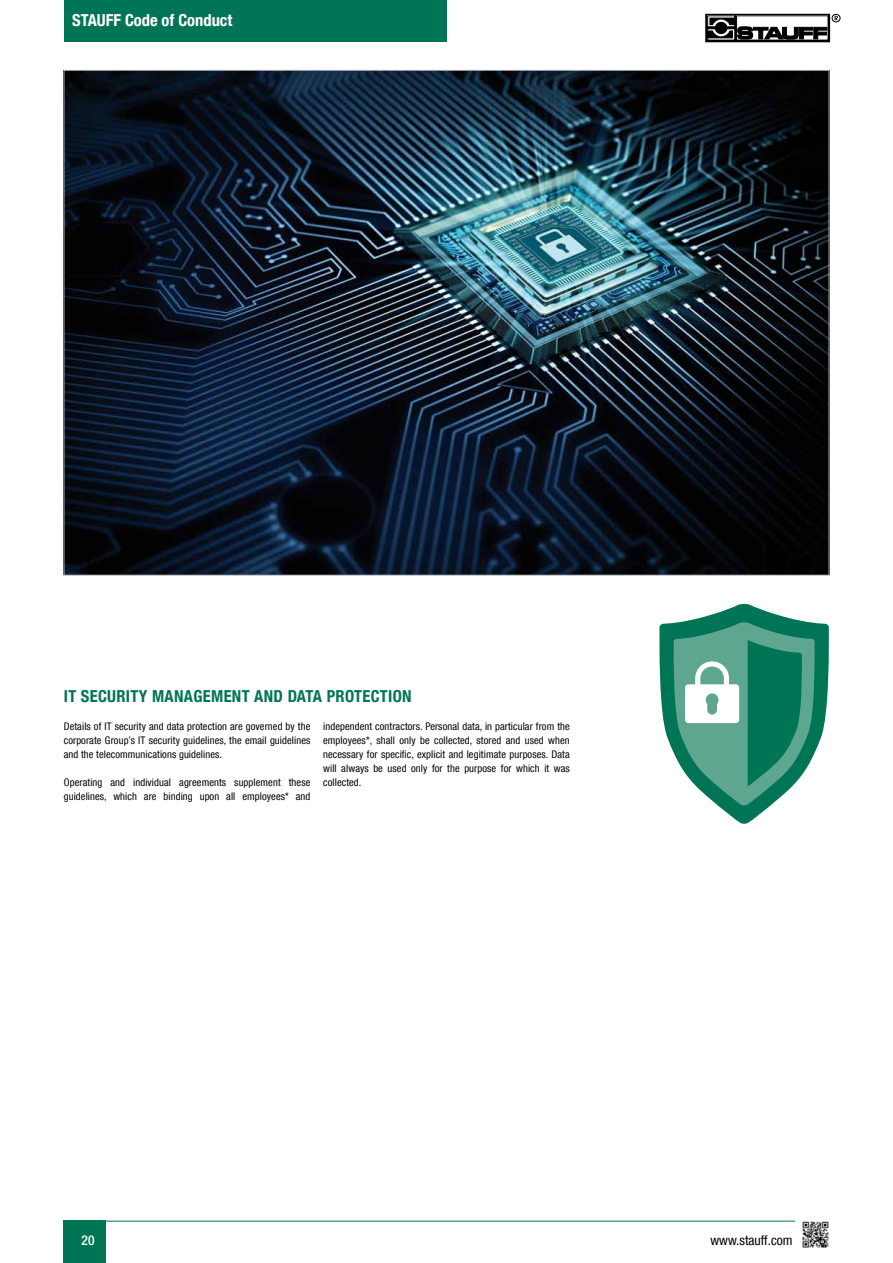
<style>
.page{position:relative;width:893px;height:1263px;background:#fff}
.page>*{position:absolute;margin:0;border:0;box-sizing:border-box;transform-origin:0 0}
.t1{font:700 condensed 16.5px "Helvetica Neue LT Com";letter-spacing:.02em;color:#007556}
.t2{font:700 condensed 16.5px "Helvetica Neue LT Com";color:#fff}
.t3{font:condensed 13.5px "Helvetica Neue LT Com";color:#000}
.t4{font:500 condensed 13.5px "Helvetica Neue LT Com";color:#fff}
.t5{font:condensed 10.5px/14.1px "Helvetica Neue LT Com";letter-spacing:.01em;color:#000;text-align:justify}
</style>
<div class="page">
<div style="left:64px;top:0;width:382px;height:42px;background:#007556"></div>
<div style="left:706px;top:14px;width:124px;height:28px;border:1px solid #000"></div>
<svg style="left:710px;top:25px;width:23px;height:13px"></svg>
<div style="left:832px;top:14px;width:9px;height:8px;border:1px solid #000;border-radius:50%"></div>
<svg style="left:835px;top:16px;width:3px;height:4px"></svg>
<svg style="left:710px;top:18px;width:25px;height:7px"></svg>
<svg style="left:708px;top:31px;width:24px;height:7px"></svg>
<svg style="left:713px;top:20px;width:16px;height:16px"></svg>
<div style="left:713px;top:20px;width:16px;height:16px;border:1px solid #fff;border-radius:50%"></div>
<div style="left:715px;top:22px;width:12px;height:12px;background:#000;border-radius:50%"></div>
<div style="left:715px;top:22px;width:12px;height:12px;border:1px solid #000;border-radius:50%"></div>
<div style="left:708px;top:27px;width:28px;height:2px;background:#000;border:1px solid #000"></div>
<svg style="left:738px;top:27px;width:89px;height:13px"></svg>
<div style="left:64px;top:1221px;width:42px;height:42px;background:#007556"></div>
<hr style="left:64px;top:1221px;width:765px;height:1px;background:#007556">
<svg style="left:792px;top:1220px;width:37px;height:28px"></svg>
<img style="left:66px;top:72px;width:761px;height:501px">
<svg style="left:659px;top:604px;width:170px;height:220px"></svg>
<h1 class="t2" style="left:72px;top:10px;width:162px">STAUFF Code of Conduct</h1>
<h1 class="t1" style="left:64px;top:686px;width:349px">IT SECURITY MANAGEMENT AND DATA PROTECTION</h1>
<p class="t5" style="left:64px;top:719px;width:248px">Details of IT security and data protection are governed by the corporate Group’s IT security guidelines, the email guidelines and the telecommunications guidelines.</p>
<p class="t5" style="left:64px;top:775px;width:248px">Operating and individual agreements supplement these guidelines, which are binding upon all employees* and</p>
<p class="t5" style="left:323px;top:719px;width:248px">independent contractors. Personal data, in particular from the employees*, shall only be collected, stored and used when necessary for specific, explicit and legitimate purposes. Data will always be used only for the purpose for which it was collected.</p>
<p class="t4" style="left:82px;top:1232px;width:14px">20</p>
<p class="t3" style="left:710px;top:1232px;width:83px">www.stauff.com</p>
</div>
